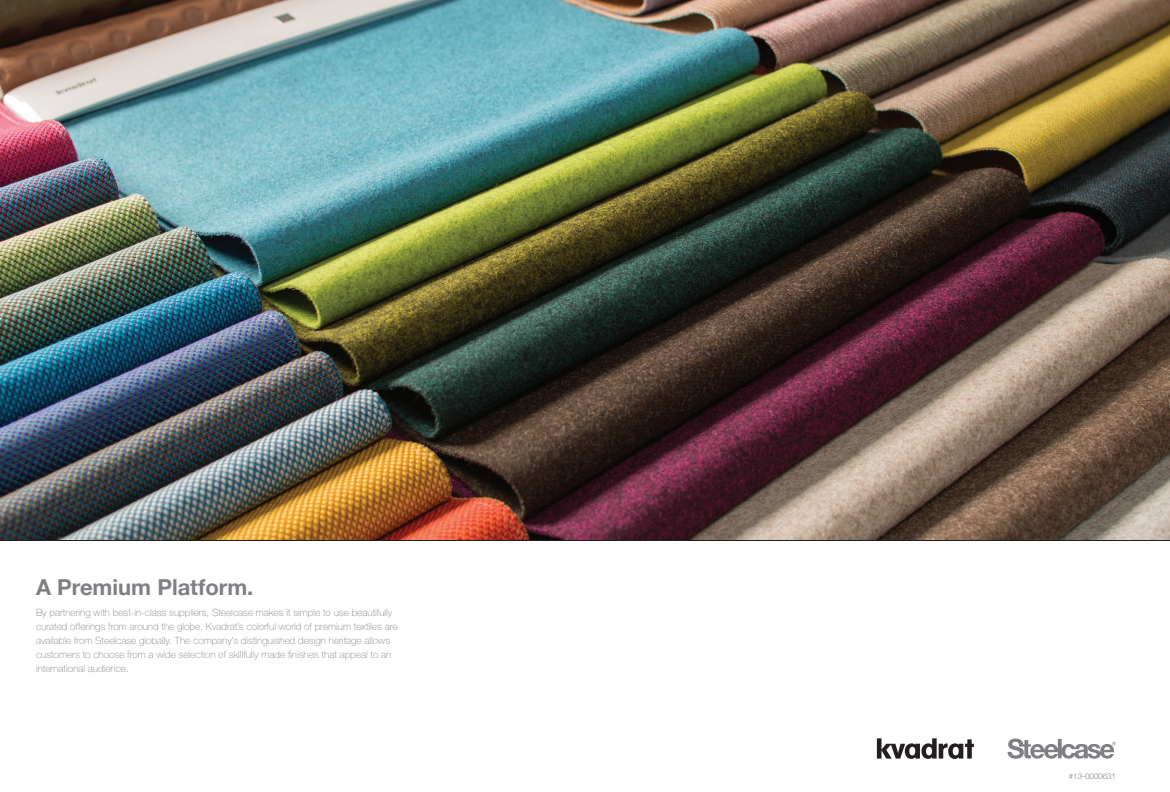
<style>
.page{position:relative;width:1170px;height:792px;background:#fff}
.page>*{position:absolute;margin:0;border:0;box-sizing:border-box;transform-origin:0 0}
.t1{font:700 22px "Helvetica Neue";color:#7e8083}
.t2{font:100 10px/14px "Helvetica Neue";color:#7e8083}
.t3{font:300 8px "Helvetica Neue";letter-spacing:-.005em;color:#7e8083}
</style>
<div class="page">
<img style="left:0;top:0;width:1170px;height:540px">
<svg style="left:0;top:540px;width:1170px;height:219px"></svg>
<svg style="left:1008px;top:739px;width:108px;height:20px"></svg>
<svg style="left:877px;top:738px;width:97px;height:21px"></svg>
<h1 class="t1" style="left:36px;top:574px;width:219px">A Premium Platform.</h1>
<p class="t2" style="left:36px;top:605px;width:363px">By partnering with best-in-class suppliers, Steelcase makes it simple to use beautifully curated offerings from around the globe. Kvadrat’s colorful world of premium textiles are available from Steelcase globally. The company’s distinguished design heritage allows customers to choose from a wide selection of skillfully made finishes that appeal to an international audience.</p>
<p class="t3" style="left:1069px;top:771px;width:49px">#13-0000631</p>
</div>
